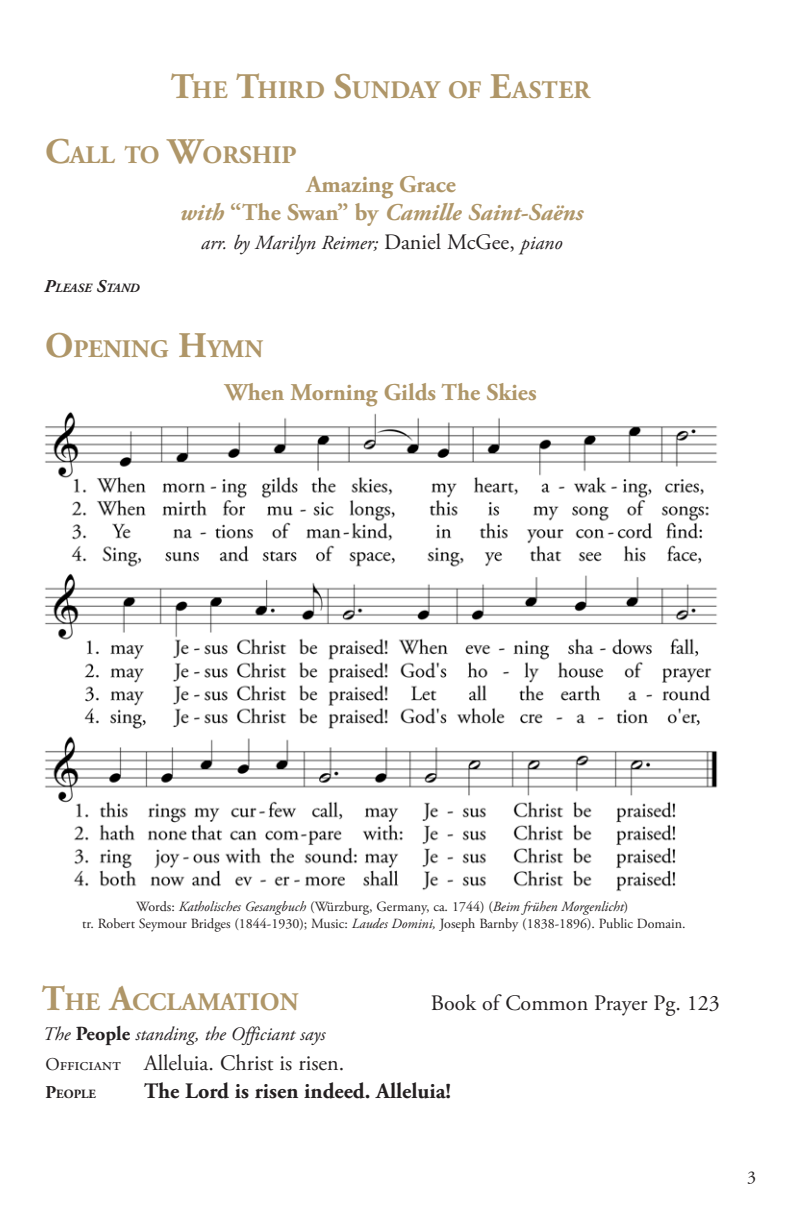
<style>
.page{position:relative;width:792px;height:1224px;background:#fff}
.page>*{position:absolute;margin:0;border:0;box-sizing:border-box;transform-origin:0 0}
.t1{font:700 25.2px "Adobe Garamond Pro";color:#af9668}
.t2{font:700 24px "Adobe Garamond Pro";color:#af9668}
.t3{font:italic 700 24px "Adobe Garamond Pro";color:#af9668}
.t4{font:22px "Adobe Garamond Pro";color:#231f20}
.t5{font:700 22px "Adobe Garamond Pro";color:#231f20}
.t6{font:italic 20px "Adobe Garamond Pro";color:#231f20}
.t7{font:italic 19px "Adobe Garamond Pro";color:#231f20}
.t8{font:18px "Adobe Garamond Pro";color:#231f20}
.t9{font:14px "Adobe Garamond Pro";color:#231f20}
.t10{font:italic 14px "Adobe Garamond Pro";color:#231f20}
.t11{font:italic 700 12.6px "Adobe Garamond Pro";color:#231f20}
.t12{font:700 12.6px "Adobe Garamond Pro";color:#231f20}
.s1{font-size:36px}
.s2{font-style:normal}
.s3{font-style:normal;font-size:22px}
.s4{font-size:18px}
.s5{font-style:italic}
.s6{font-weight:700;font-style:normal;font-size:20px}
</style>
<div class="page">
<img style="left:45px;top:412px;width:673px;height:480px">
<p class="t1" style="left:171px;top:75px;width:421px"><span class="s1">T</span>HE <span class="s1">T</span>HIRD <span class="s1">S</span>UNDAY OF <span class="s1">E</span>ASTER</p>
<p class="t1" style="left:45px;top:140px;width:253px"><span class="s1">C</span>ALL TO <span class="s1">W</span>ORSHIP</p>
<p class="t2" style="left:307px;top:170px;width:151px">Amazing Grace</p>
<p class="t3" style="left:180px;top:199px;width:405px">with <span class="s2">“The Swan” by</span> Camille Saint-Saëns</p>
<p class="t6" style="left:201px;top:231px;width:363px">arr. by Marilyn Reimer; <span class="s3">Daniel McGee,</span> piano</p>
<p class="t11" style="left:44px;top:281px;width:97px"><span class="s4">P</span>LEASE <span class="s4">S</span>TAND</p>
<p class="t1" style="left:45px;top:335px;width:220px"><span class="s1">O</span>PENING <span class="s1">H</span>YMN</p>
<p class="t2" style="left:225px;top:379px;width:313px">When Morning Gilds The Skies</p>
<p class="t10" style="left:136px;top:898px;width:494px"><span class="s2">Words:</span> Katholisches Gesangbuch <span class="s2">(Würzburg, Germany, ca. 1744) (</span>Beim frühen Morgenlicht<span class="s2">)</span></p>
<p class="t9" style="left:82px;top:915px;width:605px">tr. Robert Seymour Bridges (1844-1930); Music: <span class="s5">Laudes Domini,</span> Joseph Barnby (1838-1896). Public Domain.</p>
<p class="t1" style="left:42px;top:987px;width:258px"><span class="s1">T</span>HE <span class="s1">A</span>CCLAMATION</p>
<p class="t4" style="left:431px;top:990px;width:291px">Book of Common Prayer Pg. 123</p>
<p class="t7" style="left:43px;top:1022px;width:284px">The <span class="s6">People</span> standing, the Officiant says</p>
<p class="t4" style="left:45px;top:1050px;width:300px"><span class="s4">Officiant</span> Alleluia. Christ is risen.</p>
<p class="t12" style="left:45px;top:1087px;width:52px"><span class="s4">P</span>EOPLE</p>
<p class="t5" style="left:144px;top:1079px;width:309px">The Lord is risen indeed. Alleluia!</p>
<p class="t8" style="left:747px;top:1167px;width:10px">3</p>
</div>
